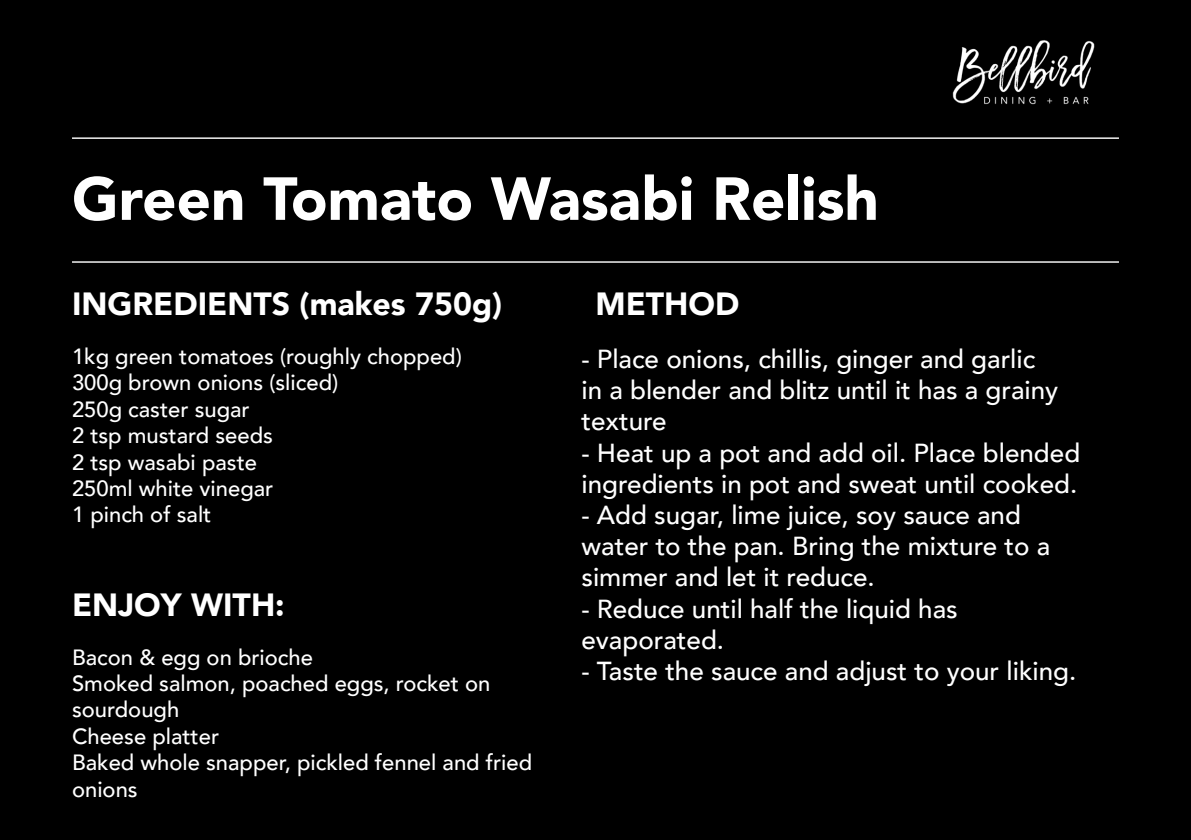
<style>
.page{position:relative;width:1191px;height:840px;background:#fff}
.page>*{position:absolute;margin:0;border:0;box-sizing:border-box;transform-origin:0 0}
.t1{font:900 60px "Avenir";color:#fff}
.t2{font:900 32px "Avenir";color:#fff}
.t3{font:500 26px/31.2px "Avenir";color:#fff}
.t4{font:500 22px "Avenir";color:#fff}
</style>
<div class="page">
<div style="left:0;top:0;width:1191px;height:839px;background:#000"></div>
<img style="left:933px;top:21px;width:180px;height:102px">
<hr style="left:72px;top:137px;width:1047px;height:2px;background:#fff">
<hr style="left:72px;top:261px;width:1047px;height:1px;background:#fff">
<p class="t1" style="left:72px;top:147px;width:808px">Green Tomato Wasabi Relish</p>
<p class="t2" style="left:72px;top:276px;width:432px">INGREDIENTS (makes 750g)</p>
<p class="t2" style="left:595px;top:276px;width:145px">METHOD</p>
<p class="t4" style="left:72px;top:337px;width:391px">1kg green tomatoes (roughly chopped)</p>
<p class="t4" style="left:72px;top:363px;width:268px">300g brown onions (sliced)</p>
<p class="t4" style="left:72px;top:390px;width:179px">250g caster sugar</p>
<p class="t4" style="left:72px;top:416px;width:202px">2 tsp mustard seeds</p>
<p class="t4" style="left:72px;top:442px;width:186px">2 tsp wasabi paste</p>
<p class="t4" style="left:72px;top:469px;width:203px">250ml white vinegar</p>
<p class="t4" style="left:72px;top:495px;width:141px">1 pinch of salt</p>
<p class="t3" style="left:581px;top:341px;width:478px">- Place onions, chillis, ginger and garlic in a blender and blitz until it has a grainy texture</p>
<p class="t3" style="left:581px;top:435px;width:500px">- Heat up a pot and add oil. Place blended ingredients in pot and sweat until cooked.</p>
<p class="t3" style="left:581px;top:497px;width:470px">- Add sugar, lime juice, soy sauce and water to the pan. Bring the mixture to a simmer and let it reduce.</p>
<p class="t3" style="left:581px;top:591px;width:378px">- Reduce until half the liquid has evaporated.</p>
<p class="t3" style="left:581px;top:653px;width:496px">- Taste the sauce and adjust to your liking.</p>
<p class="t2" style="left:72px;top:577px;width:214px">ENJOY WITH:</p>
<p class="t4" style="left:72px;top:637px;width:242px">Bacon &amp; egg on brioche</p>
<p class="t4" style="left:72px;top:664px;width:420px">Smoked salmon, poached eggs, rocket on</p>
<p class="t4" style="left:72px;top:690px;width:109px">sourdough</p>
<p class="t4" style="left:72px;top:716px;width:149px">Cheese platter</p>
<p class="t4" style="left:72px;top:743px;width:462px">Baked whole snapper, pickled fennel and fried</p>
<p class="t4" style="left:72px;top:769px;width:67px">onions</p>
</div>
